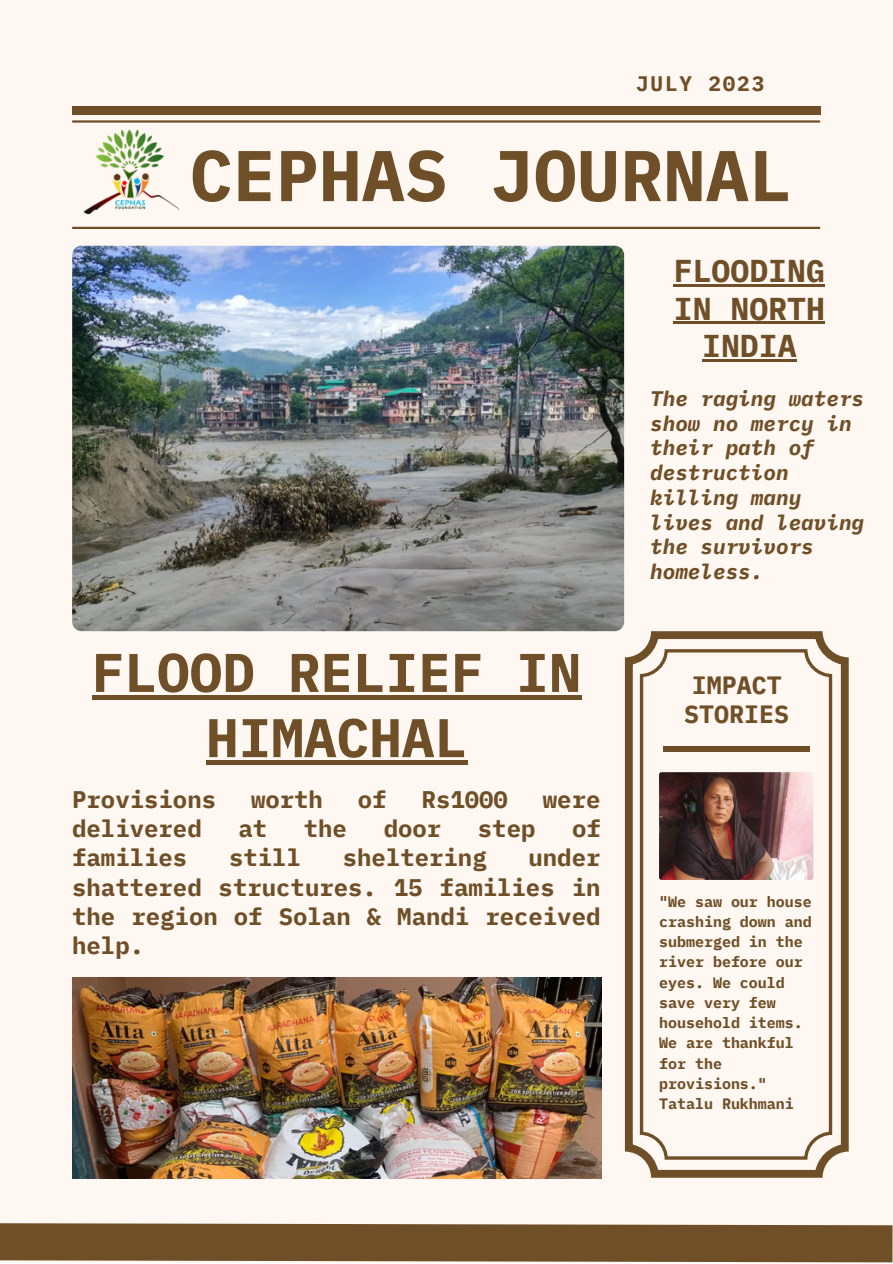
<style>
.page{position:relative;width:893px;height:1264px;background:#fff}
.page>*{position:absolute;margin:0;border:0;box-sizing:border-box;transform-origin:0 0}
.t1{font:700 71.7px "IBM Plex Mono";color:#6f4f28}
.t2{font:700 54.45px/65.2px "IBM Plex Mono";color:#6f4f28;text-align:center}
.t3{font:700 31.5px/37px "IBM Plex Mono";color:#6f4f28;text-align:center}
.t4{font:700 25.05px/29.2px "IBM Plex Mono";color:#6f4f28}
.t5{font:700 24px/29.2px "IBM Plex Mono";color:#6f4f28;text-align:justify}
.t6{font:italic 700 21px/24.8px "IBM Plex Mono";color:#6f4f28}
.t7{font:700 21px "IBM Plex Mono";letter-spacing:.09em;color:#6f4f28}
.t8{font:700 15px/20.2px "IBM Plex Mono";color:#6f4f28}
</style>
<div class="page">
<div style="left:0;top:0;width:892px;height:1262px;background:#fff8f2"></div>
<div style="left:72px;top:106px;width:748px;height:9px;background:#6f4f28"></div>
<hr style="left:72px;top:120px;width:748px;height:3px;background:#6f4f28">
<hr style="left:72px;top:227px;width:748px;height:2px;background:#6f4f28">
<img style="left:72px;top:246px;width:552px;height:385px;border-radius:9px">
<img style="left:72px;top:977px;width:529px;height:200px">
<svg style="left:625px;top:631px;width:223px;height:546px"></svg>
<svg style="left:639px;top:649px;width:193px;height:510px"></svg>
<div style="left:663px;top:746px;width:146px;height:5px;background:#6f4f28"></div>
<img style="left:659px;top:772px;width:154px;height:108px;border-radius:3px">
<img style="left:72px;top:120px;width:123px;height:109px">
<svg style="left:0;top:1223px;width:892px;height:39px;background:#765731"></svg>
<hr style="left:673px;top:285px;width:151px;height:2px;background:#6f4f28">
<hr style="left:673px;top:322px;width:151px;height:2px;background:#6f4f28">
<hr style="left:702px;top:359px;width:94px;height:2px;background:#6f4f28">
<hr style="left:92px;top:695px;width:489px;height:4px;background:#6f4f28">
<div style="left:206px;top:760px;width:261px;height:5px;background:#6f4f28"></div>
<p class="t7" style="left:636px;top:70px;width:130px">JULY 2023</p>
<p class="t1" style="left:190px;top:128px;width:603px">CEPHAS JOURNAL</p>
<p class="t3" style="left:673px;top:252px;width:153px">FLOODING<br>IN NORTH<br>INDIA</p>
<p class="t2" style="left:92px;top:639px;width:491px">FLOOD RELIEF IN<br>HIMACHAL</p>
<p class="t5" style="left:72px;top:784px;width:145px">Provisions</p>
<p class="t5" style="left:251px;top:784px;width:73px">worth</p>
<p class="t5" style="left:358px;top:784px;width:30px">of</p>
<p class="t5" style="left:421px;top:784px;width:88px">Rs1000</p>
<p class="t5" style="left:543px;top:784px;width:59px">were</p>
<p class="t5" style="left:72px;top:813px;width:131px">delivered</p>
<p class="t5" style="left:238px;top:813px;width:30px">at</p>
<p class="t5" style="left:304px;top:813px;width:45px">the</p>
<p class="t5" style="left:383px;top:813px;width:59px">door</p>
<p class="t5" style="left:478px;top:813px;width:59px">step</p>
<p class="t5" style="left:572px;top:813px;width:30px">of</p>
<p class="t5" style="left:72px;top:842px;width:117px">families</p>
<p class="t5" style="left:229px;top:842px;width:73px">still</p>
<p class="t5" style="left:343px;top:842px;width:145px">sheltering</p>
<p class="t5" style="left:72px;top:842px;width:529px;text-indent:456px">under shattered structures. 15 families in the region of Solan &amp; Mandi received help.</p>
<p class="t6" style="left:650px;top:385px;width:215px">The raging waters show no mercy in their path of destruction killing many lives and leaving the survivors homeless.</p>
<p class="t4" style="left:684px;top:669px;width:106px">IMPACT<br>STORIES</p>
<p class="t8" style="left:659px;top:890px;width:154px">"We saw our house crashing down and submerged in the river before our eyes. We could save very few household items.<br>We are thankful for the provisions."</p>
<p class="t8" style="left:659px;top:1093px;width:136px">Tatalu Rukhmani</p>
</div>
